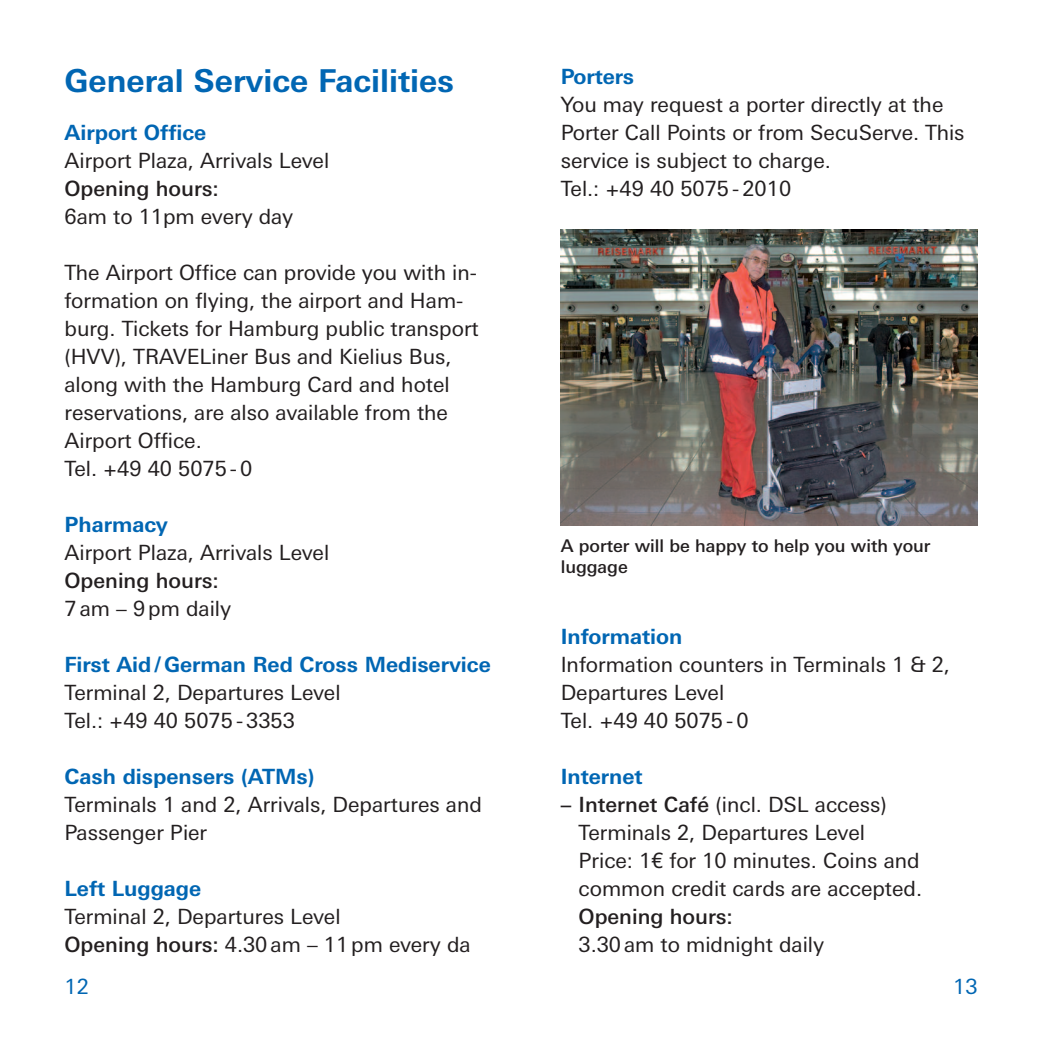
<style>
.page{position:relative;width:1042px;height:1042px;background:#fff}
.page>*{position:absolute;margin:0;border:0;box-sizing:border-box;transform-origin:0 0}
.t1{font:700 31.5px "LT Univers Basic";color:#0166b3}
.t2{font:21px/28px "LT Univers Basic";color:#231f20}
.t3{font:700 21px "LT Univers Basic";color:#0166b3}
.t4{font:500 21px "LT Univers Basic";color:#231f20}
.t5{font:21px "LT Univers Basic";color:#0166b3}
.t6{font:500 17.5px/21px "LT Univers Basic";color:#231f20}
.s1{font-weight:500}
</style>
<div class="page">
<img style="left:561px;top:229px;width:416px;height:296px">
<h1 class="t1" style="left:64px;top:69px;width:391px">General Service Facilities</h1>
<p class="t3" style="left:64px;top:125px;width:143px">Airport Office</p>
<p class="t2" style="left:64px;top:148px;width:266px">Airport Plaza, Arrivals Level</p>
<p class="t4" style="left:64px;top:181px;width:156px">Opening hours:</p>
<p class="t2" style="left:64px;top:204px;width:230px">6am to 11pm every day</p>
<p class="t2" style="left:64px;top:260px;width:416px">The Airport Office can provide you with in&shy;formation on flying, the airport and Ham&shy;burg. Tickets for Hamburg public transport (HVV), TRAVELiner Bus and Kielius Bus, along with the Hamburg Card and hotel reservations, are also available from the Airport Office.<br>Tel. +49 40 5075 -0</p>
<p class="t3" style="left:64px;top:517px;width:105px">Pharmacy</p>
<p class="t2" style="left:64px;top:540px;width:266px">Airport Plaza, Arrivals Level</p>
<p class="t4" style="left:64px;top:573px;width:156px">Opening hours:</p>
<p class="t2" style="left:64px;top:596px;width:168px">7 am – 9pm daily</p>
<p class="t3" style="left:64px;top:657px;width:428px">First Aid / German Red Cross Mediservice</p>
<p class="t2" style="left:64px;top:680px;width:278px">Terminal 2, Departures Level<br>Tel.: +49 40 5075- 3353</p>
<p class="t3" style="left:561px;top:69px;width:75px">Porters</p>
<p class="t2" style="left:561px;top:92px;width:405px">You may request a porter directly at the Porter Call Points or from SecuServe. This service is subject to charge.<br>Tel.: +49 40 5075 - 2010</p>
<p class="t6" style="left:561px;top:536px;width:371px">A porter will be happy to help you with your luggage</p>
<p class="t3" style="left:561px;top:629px;width:123px">Information</p>
<p class="t2" style="left:561px;top:652px;width:391px">Information counters in Terminals 1 &amp; 2,<br>Departures Level<br>Tel. +49 40 5075 -0</p>
<p class="t3" style="left:64px;top:769px;width:251px">Cash dispensers (ATMs)</p>
<p class="t2" style="left:64px;top:792px;width:419px">Terminals 1 and 2, Arrivals, Departures and<br>Passenger Pier</p>
<p class="t3" style="left:64px;top:881px;width:138px">Left Luggage</p>
<p class="t2" style="left:64px;top:904px;width:408px">Terminal 2, Departures Level<br><span class="s1">Opening hours:</span> 4.30 am – 11pm every da</p>
<p class="t5" style="left:64px;top:979px;width:26px">12</p>
<p class="t5" style="left:953px;top:979px;width:26px">13</p>
<p class="t3" style="left:561px;top:769px;width:83px">Internet</p>
<p class="t2" style="left:578px;top:792px;width:345px;text-indent:-18px"><span class="s1">– Internet Café</span> (incl. DSL access)<br>Terminals 2, Departures Level Price: 1€ for 10 minutes. Coins and common credit cards are accepted.</p>
<p class="t4" style="left:578px;top:909px;width:156px">Opening hours:</p>
<p class="t2" style="left:578px;top:932px;width:247px">3.30 am to midnight daily</p>
</div>
